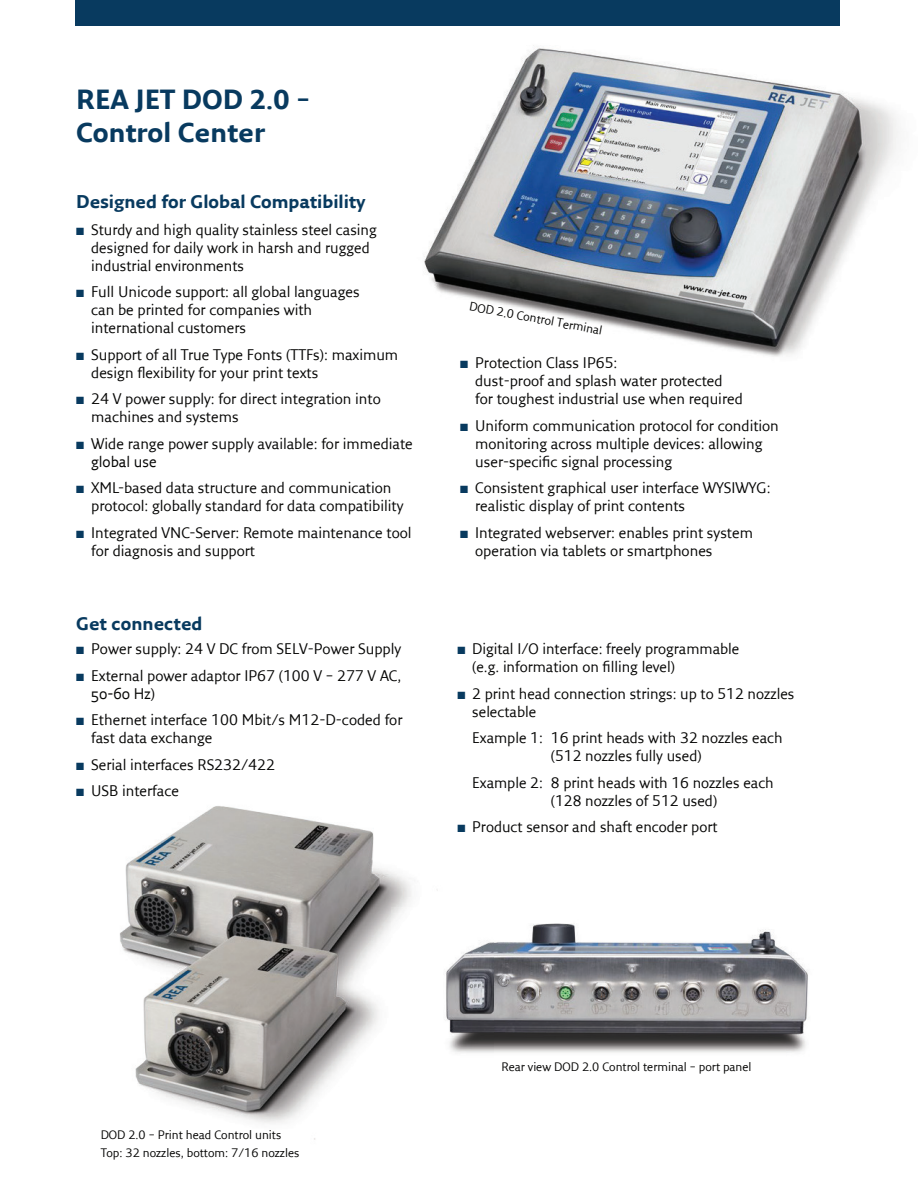
<style>
.page{position:relative;width:918px;height:1188px;background:#fff}
.page>*{position:absolute;margin:0;border:0;box-sizing:border-box;transform-origin:0 0}
.t1{font:700 27px/33px "Fresco Sans LF";color:#083a5f}
.t2{font:700 18px "Fresco Sans LF";color:#083a5f}
.t3{font:15px/18px "Fresco Sans LF";color:#050504}
.t4{font:15px "Fresco Sans";color:#050504}
.t5{font:12px/18px "Fresco Sans LF";color:#050504}
.t6{font:10.5px "Zapf Dingbats ITC";color:#083a5f}
.s1{color:#083a5f}
</style>
<div class="page">
<div style="left:75px;top:0;width:765px;height:26px;background:#083a5f"></div>
<img style="left:424px;top:45px;width:475px;height:312px">
<img style="left:493px;top:923px;width:315px;height:130px">
<img style="left:120px;top:806px;width:373px;height:334px">
<h1 class="t1" style="left:76px;top:83px;width:235px">REA JET DOD 2.0 –<br>Control Center</h1>
<p class="t2" style="left:76px;top:191px;width:291px">Designed for Global Compatibility</p>
<p class="t3" style="left:91px;top:220px;width:287px;text-indent:-15px"><span class="s1">■</span> Sturdy and high quality stainless steel casing designed for daily work in harsh and rugged industrial environments</p>
<p class="t3" style="left:91px;top:282px;width:270px;text-indent:-15px"><span class="s1">■</span> Full Unicode support: all global languages can be printed for companies with international customers</p>
<p class="t3" style="left:91px;top:345px;width:309px;text-indent:-15px"><span class="s1">■</span> Support of all True Type Fonts (TTFs): maximum design flexibility for your print texts</p>
<p class="t3" style="left:91px;top:389px;width:291px;text-indent:-15px"><span class="s1">■</span> 24 V power supply: for direct integration into machines and systems</p>
<p class="t3" style="left:76px;top:434px;width:338px"><span class="s1">■</span> Wide range power supply available: for immediate</p>
<p class="t4" style="left:91px;top:452px;width:67px">global use</p>
<p class="t3" style="left:91px;top:478px;width:314px;text-indent:-15px"><span class="s1">■</span> XML-based data structure and communication protocol: globally standard for data compatibility</p>
<p class="t3" style="left:91px;top:523px;width:322px;text-indent:-15px"><span class="s1">■</span> Integrated VNC-Server: Remote maintenance tool for diagnosis and support</p>
<p class="t2" style="left:76px;top:612px;width:128px">Get connected</p>
<p class="t3" style="left:76px;top:639px;width:326px"><span class="s1">■</span> Power supply: 24 V DC from SELV-Power Supply</p>
<p class="t3" style="left:76px;top:666px;width:327px"><span class="s1">■</span> External power adaptor IP67 (100 V – 277 V AC,</p>
<p class="t4" style="left:91px;top:684px;width:65px">50-60 Hz)</p>
<p class="t3" style="left:91px;top:710px;width:313px;text-indent:-15px"><span class="s1">■</span> Ethernet interface 100 Mbit/s M12-D-coded for fast data exchange</p>
<p class="t3" style="left:76px;top:755px;width:200px"><span class="s1">■</span> Serial interfaces RS232/422</p>
<p class="t3" style="left:76px;top:781px;width:104px"><span class="s1">■</span> USB interface</p>
<p class="t5" style="left:472px;top:296px;width:136px;rotate:11deg">DOD 2.0 Control Terminal</p>
<p class="t3" style="left:475px;top:353px;width:269px;text-indent:-15px"><span class="s1">■</span> Protection Class IP65:<br>dust-proof and splash water protected for toughest industrial use when required</p>
<p class="t3" style="left:475px;top:416px;width:305px;text-indent:-15px"><span class="s1">■</span> Uniform communication protocol for condition monitoring across multiple devices: allowing user-specific signal processing</p>
<p class="t3" style="left:475px;top:478px;width:297px;text-indent:-15px"><span class="s1">■</span> Consistent graphical user interface WYSIWYG: realistic display of print contents</p>
<p class="t3" style="left:475px;top:523px;width:279px;text-indent:-15px"><span class="s1">■</span> Integrated webserver: enables print system operation via tablets or smartphones</p>
<p class="t3" style="left:472px;top:639px;width:269px;text-indent:-15px"><span class="s1">■</span> Digital I/O interface: freely programmable (e.g. information on filling level)</p>
<p class="t3" style="left:457px;top:684px;width:339px"><span class="s1">■</span> 2 print head connection strings: up to 512 nozzles</p>
<p class="t3" style="left:472px;top:698px;width:312px;line-height:26.5px">selectable<br>Example 1: 16 print heads with 32 nozzles each</p>
<p class="t3" style="left:472px;top:742px;width:303px;line-height:26.5px;text-align:center">(512 nozzles fully used)<br>Example 2: 8 print heads with 16 nozzles each</p>
<p class="t3" style="left:551px;top:791px;width:168px">(128 nozzles of 512 used)</p>
<p class="t6" style="left:457px;top:824px;width:9px">■</p>
<p class="t3" style="left:472px;top:818px;width:247px">Product sensor and shaft encoder port</p>
<p class="t5" style="left:101px;top:1125px;width:200px">DOD 2.0 – Print head Control units<br>Top: 32 nozzles, bottom: 7/16 nozzles</p>
<p class="t5" style="left:502px;top:1058px;width:251px">Rear view DOD 2.0 Control terminal – port panel</p>
</div>
